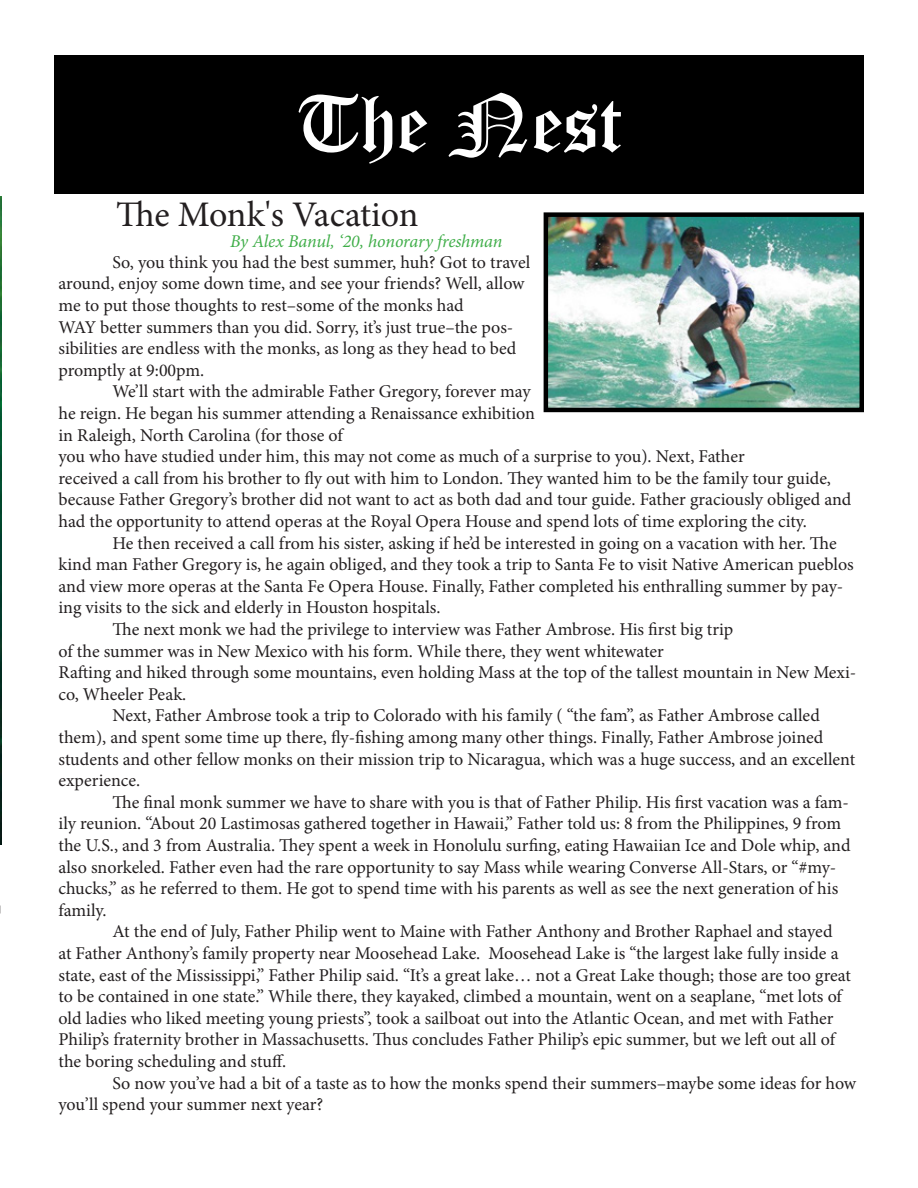
<style>
.page{position:relative;width:918px;height:1188px;background:#fff}
.page>*{position:absolute;margin:0;border:0;box-sizing:border-box;transform-origin:0 0}
.t1{font:81px "Old English Text";color:#fff}
.t2{font:36px "Minion Pro";letter-spacing:-.005em;color:#231f20}
.t3{font:18px/21.6px "Minion Pro";letter-spacing:-.005em;color:#231f20}
.t4{font:italic 18px "Minion Pro";letter-spacing:-.01em;color:#40ae49}
</style>
<div class="page">
<img style="left:0;top:196px;width:1px;height:648px">
<div style="left:54px;top:55px;width:810px;height:139px;background:#000"></div>
<img style="left:549px;top:217px;width:310px;height:190px">
<div style="left:544px;top:212px;width:320px;height:200px;border:4px solid #000"></div>
<p class="t1" style="left:296px;top:71px;width:328px">The Nest</p>
<p class="t2" style="left:116px;top:190px;width:304px">The Monk's Vacation</p>
<p class="t4" style="left:230px;top:229px;width:273px">By Alex Banul, ‘20, honorary freshman</p>
<p class="t3" style="left:58px;top:251px;width:473px;text-indent:54px">So, you think you had the best summer, huh? Got to travel around, enjoy some down time, and see your friends? Well, allow me to put those thoughts to rest–some of the monks had</p>
<p class="t3" style="left:58px;top:316px;width:459px">WAY better summers than you did. Sorry, it’s just true–the pos&shy;sibilities are endless with the monks, as long as they head to bed promptly at 9:00pm.</p>
<p class="t3" style="left:58px;top:381px;width:478px;text-indent:54px">We’ll start with the admirable Father Gregory, forever may he reign. He began his summer attending a Renaissance exhibition in Raleigh, North Carolina (for those of</p>
<p class="t3" style="left:58px;top:446px;width:688px">you who have studied under him, this may not come as much of a surprise to you). Next, Father</p>
<p class="t3" style="left:58px;top:467px;width:774px">received a call from his brother to fly out with him to London. They wanted him to be the family tour guide,</p>
<p class="t3" style="left:58px;top:489px;width:794px">because Father Gregory’s brother did not want to act as both dad and tour guide. Father graciously obliged and had the opportunity to attend operas at the Royal Opera House and spend lots of time exploring the city.</p>
<p class="t3" style="left:58px;top:532px;width:797px;text-indent:54px">He then received a call from his sister, asking if he’d be interested in going on a vacation with her. The kind man Father Gregory is, he again obliged, and they took a trip to Santa Fe to visit Native American pueblos and view more operas at the Santa Fe Opera House. Finally, Father completed his enthralling summer by pay&shy;ing visits to the sick and elderly in Houston hospitals.</p>
<p class="t3" style="left:112px;top:619px;width:622px">The next monk we had the privilege to interview was Father Ambrose. His first big trip</p>
<p class="t3" style="left:58px;top:640px;width:607px">of the summer was in New Mexico with his form. While there, they went whitewater</p>
<p class="t3" style="left:58px;top:662px;width:799px">Rafting and hiked through some mountains, even holding Mass at the top of the tallest mountain in New Mexi&shy;co, Wheeler Peak.</p>
<p class="t3" style="left:58px;top:705px;width:798px;text-indent:54px">Next, Father Ambrose took a trip to Colorado with his family ( “the fam”, as Father Ambrose called them), and spent some time up there, fly-fishing among many other things. Finally, Father Ambrose joined students and other fellow monks on their mission trip to Nicaragua, which was a huge success, and an excellent experience.</p>
<p class="t3" style="left:58px;top:791px;width:794px;text-indent:54px">The final monk summer we have to share with you is that of Father Philip. His first vacation was a fam&shy;ily reunion. “About 20 Lastimosas gathered together in Hawaii,” Father told us: 8 from the Philippines, 9 from the U.S., and 3 from Australia. They spent a week in Honolulu surfing, eating Hawaiian Ice and Dole whip, and also snorkeled. Father even had the rare opportunity to say Mass while wearing Converse All-Stars, or “#my&shy;chucks,” as he referred to them. He got to spend time with his parents as well as see the next generation of his family.</p>
<p class="t3" style="left:58px;top:921px;width:794px;text-indent:54px">At the end of July, Father Philip went to Maine with Father Anthony and Brother Raphael and stayed<br>at Father Anthony’s family property near Moosehead Lake. Moosehead Lake is “the largest lake fully inside a state, east of the Mississippi,” Father Philip said. “It’s a great lake… not a Great Lake though; those are too great to be contained in one state.” While there, they kayaked, climbed a mountain, went on a seaplane, “met lots of old ladies who liked meeting young priests”, took a sailboat out into the Atlantic Ocean, and met with Father Philip’s fraternity brother in Massachusetts. Thus concludes Father Philip’s epic summer, but we left out all of the boring scheduling and stuff.</p>
<p class="t3" style="left:58px;top:1072px;width:799px;text-indent:54px">So now you’ve had a bit of a taste as to how the monks spend their summers–maybe some ideas for how you’ll spend your summer next year?</p>
</div>
